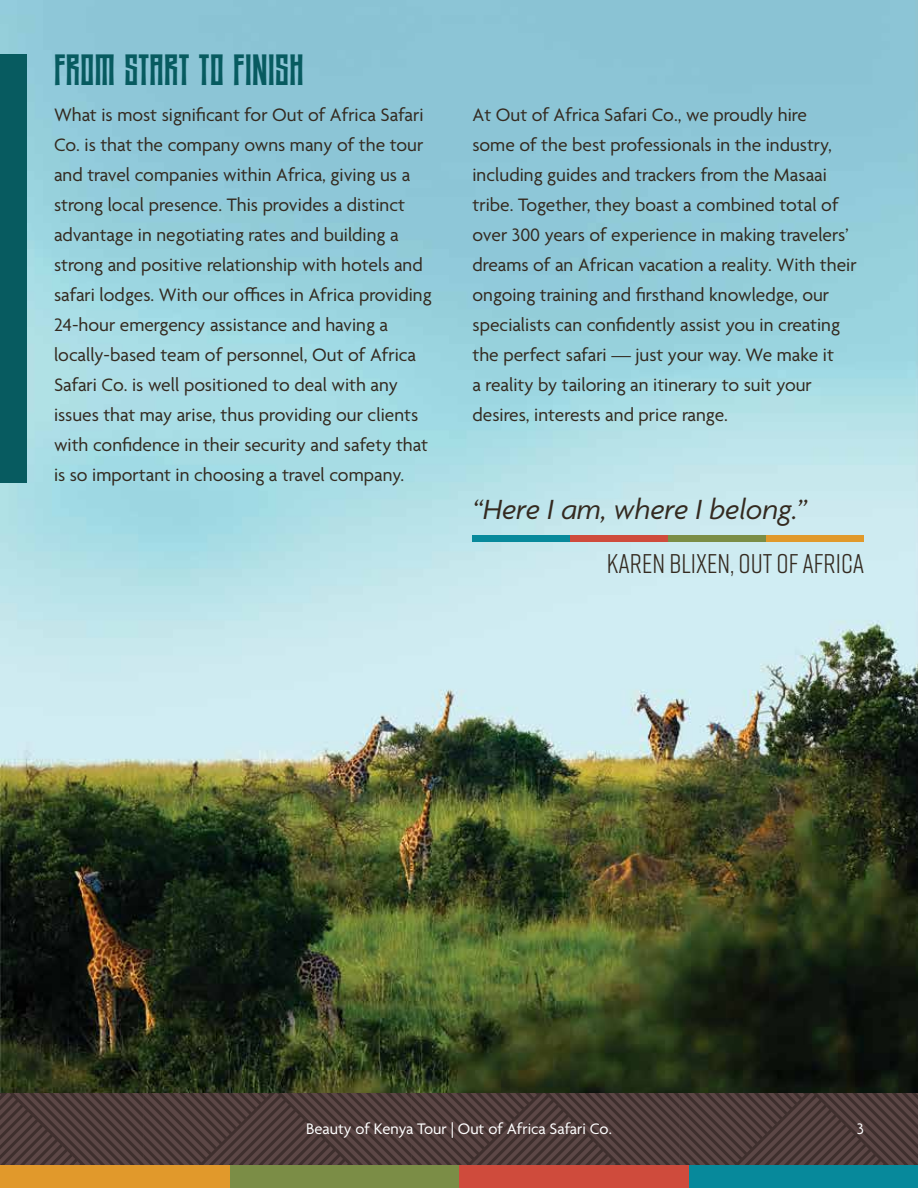
<style>
.page{position:relative;width:918px;height:1188px;background:#fff}
.page>*{position:absolute;margin:0;border:0;box-sizing:border-box;transform-origin:0 0}
.t1{font:43.5px "MAKALOCLEAN";letter-spacing:.01em;color:#075b60}
.t2{font:italic 30px "Agenda";color:#342a20}
.t3{font:27px "Rift";color:#342a20}
.t4{font:19.5px/30px "Agenda";color:#342a20}
.t5{font:16.5px "Agenda";color:#fff}
</style>
<div class="page">
<img style="left:0;top:0;width:918px;height:1094px">
<svg style="left:0;top:1094px;width:918px;height:71px;fill:#554140"></svg>
<div style="left:230px;top:1165px;width:229px;height:23px;background:#7b8d46"></div>
<div style="left:459px;top:1165px;width:230px;height:23px;background:#cf4b3c"></div>
<div style="left:689px;top:1165px;width:229px;height:23px;background:#07899b"></div>
<div style="left:0;top:1165px;width:230px;height:23px;background:#e1992b"></div>
<div style="left:668px;top:535px;width:98px;height:7px;background:#7b8d46"></div>
<div style="left:570px;top:535px;width:98px;height:7px;background:#cf4b3c"></div>
<div style="left:472px;top:535px;width:98px;height:7px;background:#07899b"></div>
<div style="left:766px;top:535px;width:98px;height:7px;background:#e1992b"></div>
<div style="left:0;top:54px;width:27px;height:429px;background:#075b60"></div>
<h1 class="t1" style="left:54px;top:48px;width:251px">FROM START TO FINISH</h1>
<p class="t4" style="left:54px;top:101px;width:379px">What is most significant for Out of Africa Safari Co. is that the company owns many of the tour and travel companies within Africa, giving us a strong local presence. This provides a distinct advantage in negotiating rates and building a strong and positive relationship with hotels and safari lodges. With our offices in Africa providing 24-hour emergency assistance and having a locally-based team of personnel, Out of Africa Safari Co. is well positioned to deal with any issues that may arise, thus providing our clients with confidence in their security and safety that is so important in choosing a travel company.</p>
<p class="t4" style="left:473px;top:101px;width:386px">At Out of Africa Safari Co., we proudly hire<br>some of the best professionals in the industry, including guides and trackers from the Masaai tribe. Together, they boast a combined total of over 300 years of experience in making travelers’ dreams of an African vacation a reality. With their ongoing training and firsthand knowledge, our specialists can confidently assist you in creating the perfect safari — just your way. We make it<br>a reality by tailoring an itinerary to suit your desires, interests and price range.</p>
<h2 class="t2" style="left:472px;top:492px;width:336px">“Here I am, where I belong.”</h2>
<h3 class="t3" style="left:607px;top:545px;width:259px">KAREN BLIXEN, OUT OF AFRICA</h3>
<p class="t5" style="left:306px;top:1120px;width:307px">Beauty of Kenya Tour | Out of Africa Safari Co.</p>
<p class="t5" style="left:857px;top:1120px;width:9px">3</p>
</div>
